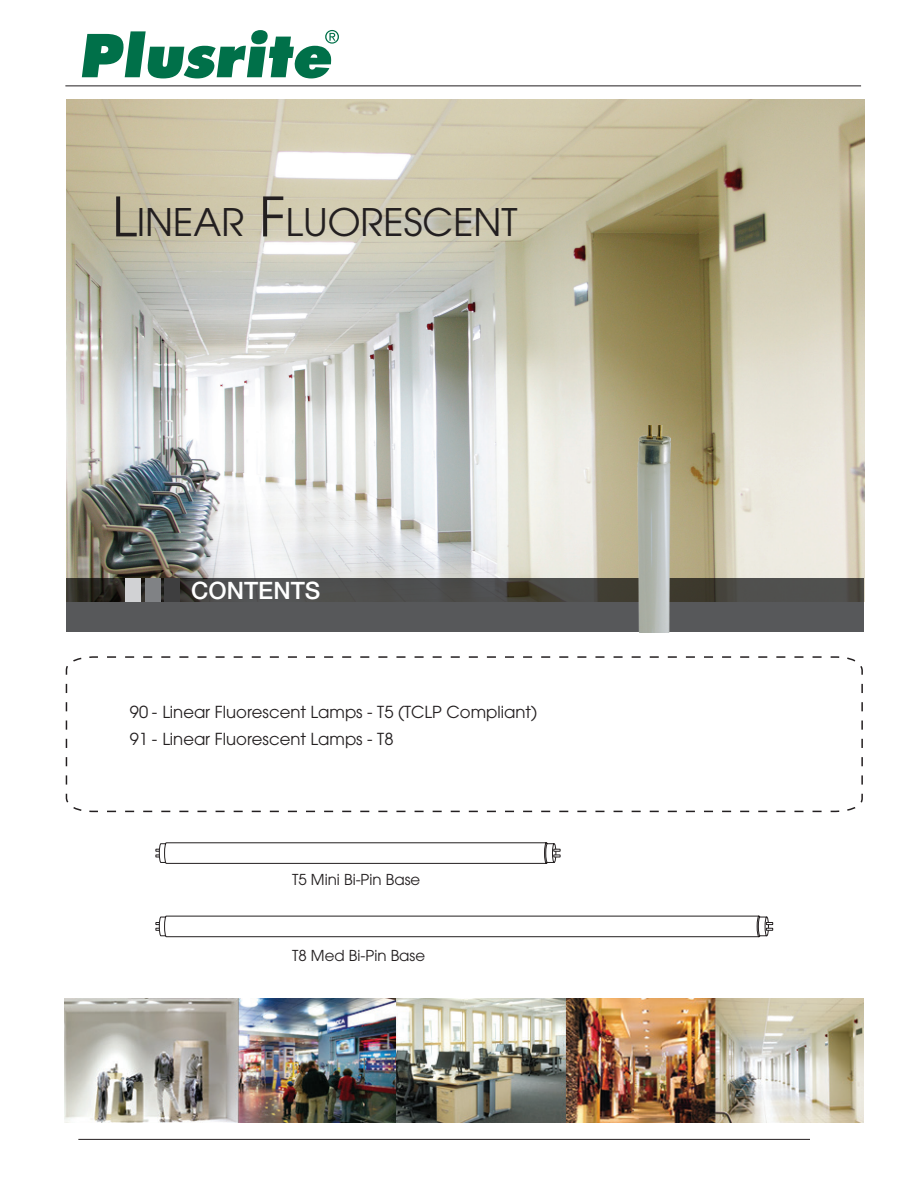
<style>
.page{position:relative;width:918px;height:1188px;background:#fff}
.page>*{position:absolute;margin:0;border:0;box-sizing:border-box;transform-origin:0 0}
.t1{font:37.8px "Avant Garde";color:#231f20}
.t2{font:500 24px "Helvetica Neue";color:#fff}
.t3{font:16.5px/27px "Avant Garde CE";color:#231f20}
.t4{font:15px "Avant Garde";color:#231f20}
.s1{font-size:54px}
</style>
<div class="page">
<hr style="left:78px;top:1139px;width:732px;height:1px;background:#231f20">
<hr style="left:65px;top:86px;width:796px;height:1px;background:#231f20">
<svg style="left:82px;top:30px;width:257px;height:48px"></svg>
<img style="left:66px;top:99px;width:798px;height:479px">
<svg style="left:65px;top:656px;width:798px;height:157px"></svg>
<div style="left:66px;top:601px;width:798px;height:31px;background:#57585a"></div>
<svg style="left:66px;top:578px;width:798px;height:23px;background:#474743"></svg>
<div style="left:126px;top:578px;width:15px;height:23px;background:#d1d2d4"></div>
<div style="left:145px;top:578px;width:15px;height:23px;background:#808285"></div>
<div style="left:164px;top:578px;width:15px;height:23px;background:#3e3e3f"></div>
<img style="left:65px;top:998px;width:799px;height:124px">
<img style="left:637px;top:426px;width:34px;height:206px">
<svg style="left:156px;top:842px;width:404px;height:22px"></svg>
<svg style="left:156px;top:916px;width:617px;height:21px"></svg>
<h1 class="t1" style="left:112px;top:200px;width:407px"><span class="s1">L</span>INEAR <span class="s1">F</span>LUORESCENT</h1>
<h2 class="t2" style="left:191px;top:576px;width:131px">CONTENTS</h2>
<p class="t3" style="left:130px;top:698px;width:409px">90 - Linear Fluorescent Lamps - T5 (TCLP Compliant)<br>91 - Linear Fluorescent Lamps - T8</p>
<p class="t4" style="left:292px;top:871px;width:130px">T5 Mini Bi-Pin Base</p>
<p class="t4" style="left:292px;top:947px;width:135px">T8 Med Bi-Pin Base</p>
</div>
